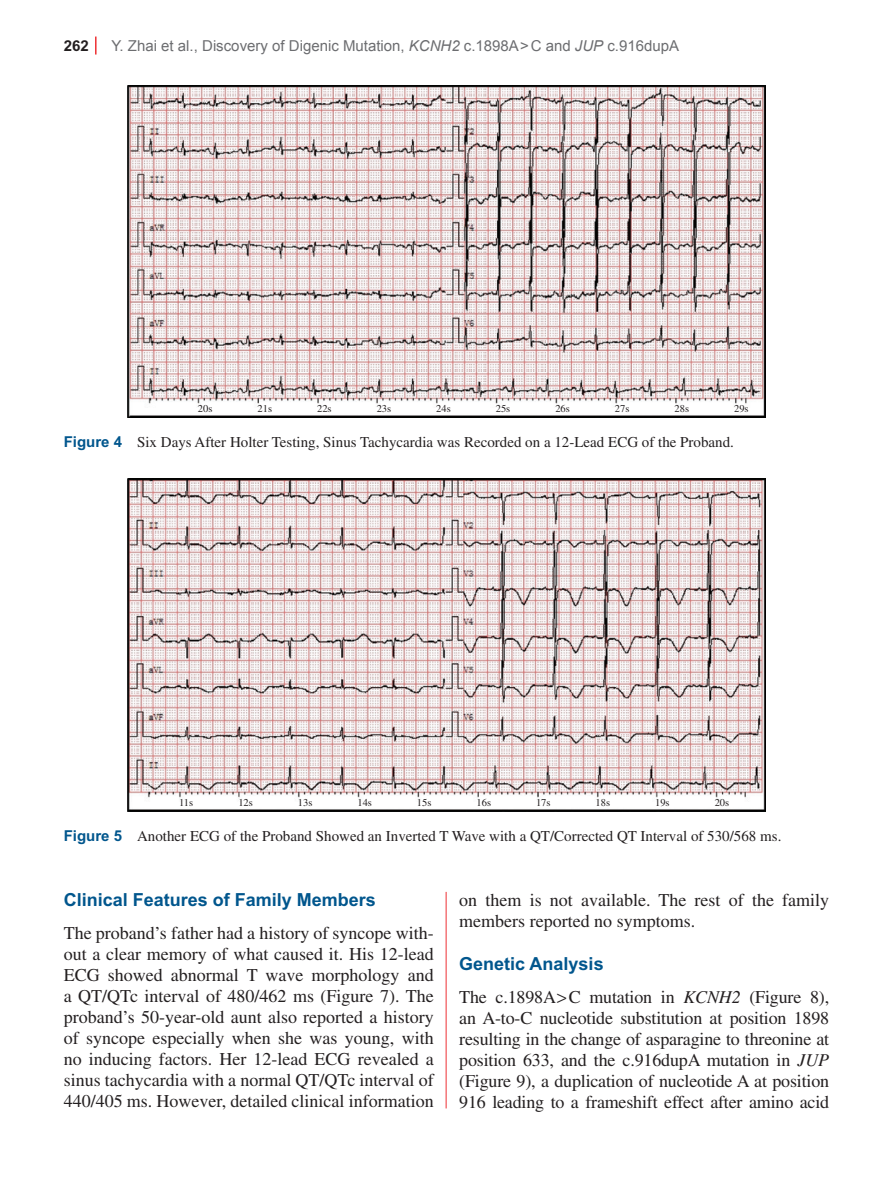
<style>
.page{position:relative;width:893px;height:1191px;background:#fff}
.page>*{position:absolute;margin:0;border:0;box-sizing:border-box;transform-origin:0 0}
.t1{font:18px/21px "Times";color:#231f20;text-align:justify}
.t2{font:700 18px "Arial";color:#01568d}
.t3{font:15px "Times";color:#231f20}
.t4{font:15px "Arial";color:#6c6d70}
.t5{font:700 15px "Arial";color:#231f20}
.t6{font:10.5px "Times";color:#231f20}
.s1{font-style:italic}
.s2{font-family:"Arial";font-weight:700;color:#01568d}
</style>
<div class="page">
<svg style="left:95px;top:37px;width:2px;height:18px"></svg>
<hr style="left:446px;top:892px;width:1px;height:216px;background:#ee3034">
<img style="left:128px;top:86px;width:637px;height:331px">
<img style="left:128px;top:479px;width:637px;height:332px">
<p class="t5" style="left:64px;top:38px;width:27px">262</p>
<p class="t4" style="left:112px;top:36px;width:569px">Y. Zhai et al., Discovery of Digenic Mutation, <span class="s1">KCNH2</span> c.1898A&gt;C and <span class="s1">JUP</span> c.916dupA</p>
<p class="t6" style="left:198px;top:402px;width:16px">20s</p>
<p class="t6" style="left:257px;top:402px;width:16px">21s</p>
<p class="t6" style="left:317px;top:402px;width:16px">22s</p>
<p class="t6" style="left:377px;top:402px;width:16px">23s</p>
<p class="t6" style="left:436px;top:402px;width:16px">24s</p>
<p class="t6" style="left:496px;top:402px;width:16px">25s</p>
<p class="t6" style="left:555px;top:402px;width:16px">26s</p>
<p class="t6" style="left:615px;top:402px;width:16px">27s</p>
<p class="t6" style="left:674px;top:402px;width:16px">28s</p>
<p class="t6" style="left:734px;top:402px;width:16px">29s</p>
<p class="t3" style="left:64px;top:434px;width:672px"><span class="s2">Figure 4</span> Six Days After Holter Testing, Sinus Tachycardia was Recorded on a 12-Lead ECG of the Proband.</p>
<p class="t6" style="left:179px;top:796px;width:16px">11s</p>
<p class="t6" style="left:238px;top:796px;width:16px">12s</p>
<p class="t6" style="left:298px;top:796px;width:16px">13s</p>
<p class="t6" style="left:357px;top:796px;width:16px">14s</p>
<p class="t6" style="left:417px;top:796px;width:16px">15s</p>
<p class="t6" style="left:476px;top:796px;width:16px">16s</p>
<p class="t6" style="left:536px;top:796px;width:16px">17s</p>
<p class="t6" style="left:596px;top:796px;width:16px">18s</p>
<p class="t6" style="left:655px;top:796px;width:16px">19s</p>
<p class="t6" style="left:715px;top:796px;width:16px">20s</p>
<p class="t3" style="left:64px;top:828px;width:719px"><span class="s2">Figure 5</span> Another ECG of the Proband Showed an Inverted T Wave with a QT/Corrected QT Interval of 530/568 ms.</p>
<p class="t2" style="left:64px;top:889px;width:314px">Clinical Features of Family Members</p>
<p class="t1" style="left:64px;top:922px;width:371px">The proband’s father had a history of syncope with&shy;out a clear memory of what caused it. His 12-lead ECG showed abnormal T wave morphology and a QT/QTc interval of 480/462 ms (Figure 7). The proband’s 50-year-old aunt also reported a history of syncope especially when she was young, with no inducing factors. Her 12-lead ECG revealed a sinus tachycardia with a normal QT/QTc interval of 440/405 ms. However, detailed clinical information</p>
<p class="t1" style="left:459px;top:889px;width:371px">on them is not available. The rest of the family members reported no symptoms.</p>
<p class="t2" style="left:459px;top:954px;width:146px">Genetic Analysis</p>
<p class="t1" style="left:459px;top:986px;width:371px">The c.1898A C mutation in <span class="s1">KCNH2</span> (Figure 8), an A-to-C nucleotide substitution at position 1898 resulting in the change of asparagine to threonine at position 633, and the c.916dupA mutation in <span class="s1">JUP </span>(Figure 9), a duplication of nucleotide A at position 916 leading to a frameshift effect after amino acid</p>
</div>
